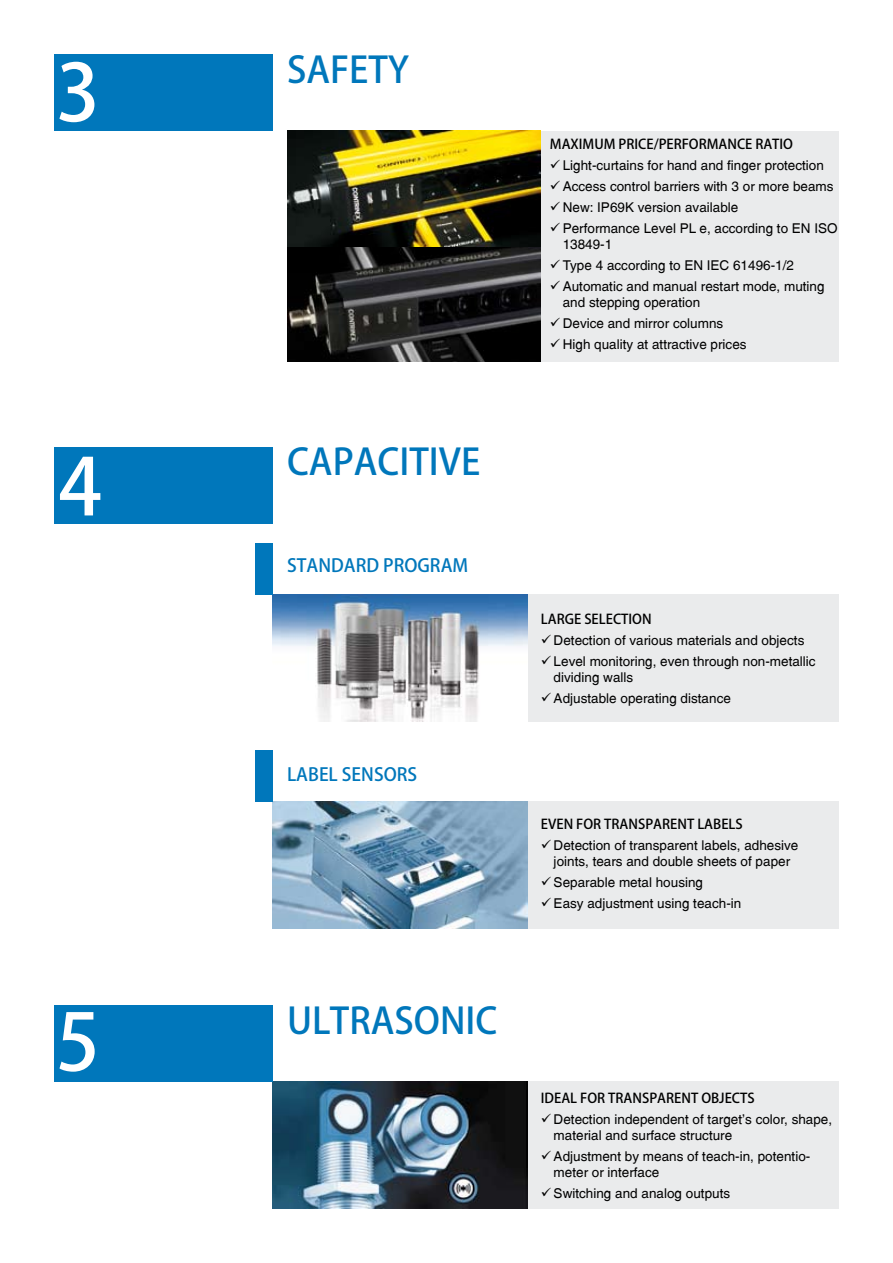
<style>
.page{position:relative;width:893px;height:1263px;background:#fff}
.page>*{position:absolute;margin:0;border:0;box-sizing:border-box;transform-origin:0 0}
.t1{font:500 78px "Koz Go Pro";color:#fff}
.t2{font:500 36px "Koz Go Pro";color:#07b}
.t3{font:500 18px "Koz Go Pro";color:#07b}
.t4{font:13.5px/16.2px "Switzerland Plain";color:#000}
.t5{font:500 13.5px "Koz Go Pro";color:#000}
</style>
<div class="page">
<div style="left:527px;top:1081px;width:312px;height:128px;background:#eaebec"></div>
<img style="left:272px;top:1081px;width:255px;height:128px">
<div style="left:54px;top:1005px;width:218px;height:77px;background:#07b"></div>
<div style="left:54px;top:54px;width:218px;height:77px;background:#07b"></div>
<div style="left:527px;top:594px;width:312px;height:128px;background:#eaebec"></div>
<div style="left:527px;top:801px;width:312px;height:128px;background:#eaebec"></div>
<img style="left:272px;top:801px;width:255px;height:128px">
<img style="left:272px;top:594px;width:255px;height:128px">
<div style="left:255px;top:543px;width:17px;height:51px;background:#07b"></div>
<div style="left:255px;top:750px;width:17px;height:51px;background:#07b"></div>
<div style="left:54px;top:447px;width:218px;height:76px;background:#07b"></div>
<div style="left:541px;top:131px;width:298px;height:230px;background:#eaebec"></div>
<img style="left:287px;top:131px;width:254px;height:230px">
<h1 class="t1" style="left:56px;top:43px;width:45px">3</h1>
<h2 class="t2" style="left:287px;top:47px;width:123px">SAFETY</h2>
<h1 class="t1" style="left:58px;top:437px;width:45px">4</h1>
<h1 class="t1" style="left:56px;top:992px;width:45px">5</h1>
<h2 class="t2" style="left:287px;top:439px;width:195px">CAPACITIVE</h2>
<h3 class="t3" style="left:287px;top:554px;width:168px">STANDARD PROGRAM</h3>
<h3 class="t3" style="left:287px;top:762px;width:130px">LABEL SENSORS</h3>
<h2 class="t2" style="left:287px;top:997px;width:212px">U LTRASONIC</h2>
<p class="t5" style="left:550px;top:136px;width:244px">MAXIM UM PRICE/PERFORMANCE RATIO</p>
<p class="t4" style="left:550px;top:157px;width:276px">✓ Light-curtains for hand and finger protection</p>
<p class="t4" style="left:550px;top:178px;width:285px">✓ Access control barriers with 3 or more beams</p>
<p class="t4" style="left:550px;top:199px;width:190px">✓ New: IP69K version available</p>
<p class="t4" style="left:563px;top:220px;width:275px;text-indent:-13px">✓ Performance Level PL e, according to EN ISO<br>13849-1</p>
<p class="t4" style="left:550px;top:257px;width:246px">✓ Type 4 according to EN IEC 61496-1/2</p>
<p class="t4" style="left:563px;top:278px;width:263px;text-indent:-13px">✓ Automatic and manual restart mode, muting and stepping operation</p>
<p class="t4" style="left:550px;top:315px;width:175px">✓ Device and mirror columns</p>
<p class="t4" style="left:550px;top:336px;width:198px">✓ High quality at attractive prices</p>
<p class="t5" style="left:541px;top:610px;width:112px">LARGE SELECTION</p>
<p class="t4" style="left:541px;top:632px;width:265px">✓ Detection of various materials and objects</p>
<p class="t4" style="left:554px;top:652px;width:264px;text-indent:-13px">✓ Level monitoring, even through non-metallic dividing walls</p>
<p class="t4" style="left:541px;top:690px;width:192px">✓ Adjustable operating distance</p>
<p class="t5" style="left:541px;top:816px;width:202px">EVEN FOR TRANSPARENT LABELS</p>
<p class="t4" style="left:541px;top:837px;width:259px;text-align:center">✓ Detection of transparent labels, adhesive joints, tears and double sheets of paper</p>
<p class="t4" style="left:541px;top:874px;width:164px">✓ Separable metal housing</p>
<p class="t4" style="left:541px;top:895px;width:202px">✓ Easy adjustment using teach-in</p>
<p class="t5" style="left:541px;top:1089px;width:214px">IDEAL FOR TRANSPARENT OBJECTS</p>
<p class="t4" style="left:554px;top:1111px;width:280px;text-indent:-13px">✓ Detection independent of target’s color, shape, material and surface structure</p>
<p class="t4" style="left:554px;top:1148px;width:257px;text-indent:-13px">✓ Adjustment by means of teach-in, potentio&shy;meter or interface</p>
<p class="t4" style="left:541px;top:1185px;width:191px">✓ Switching and analog outputs</p>
</div>
